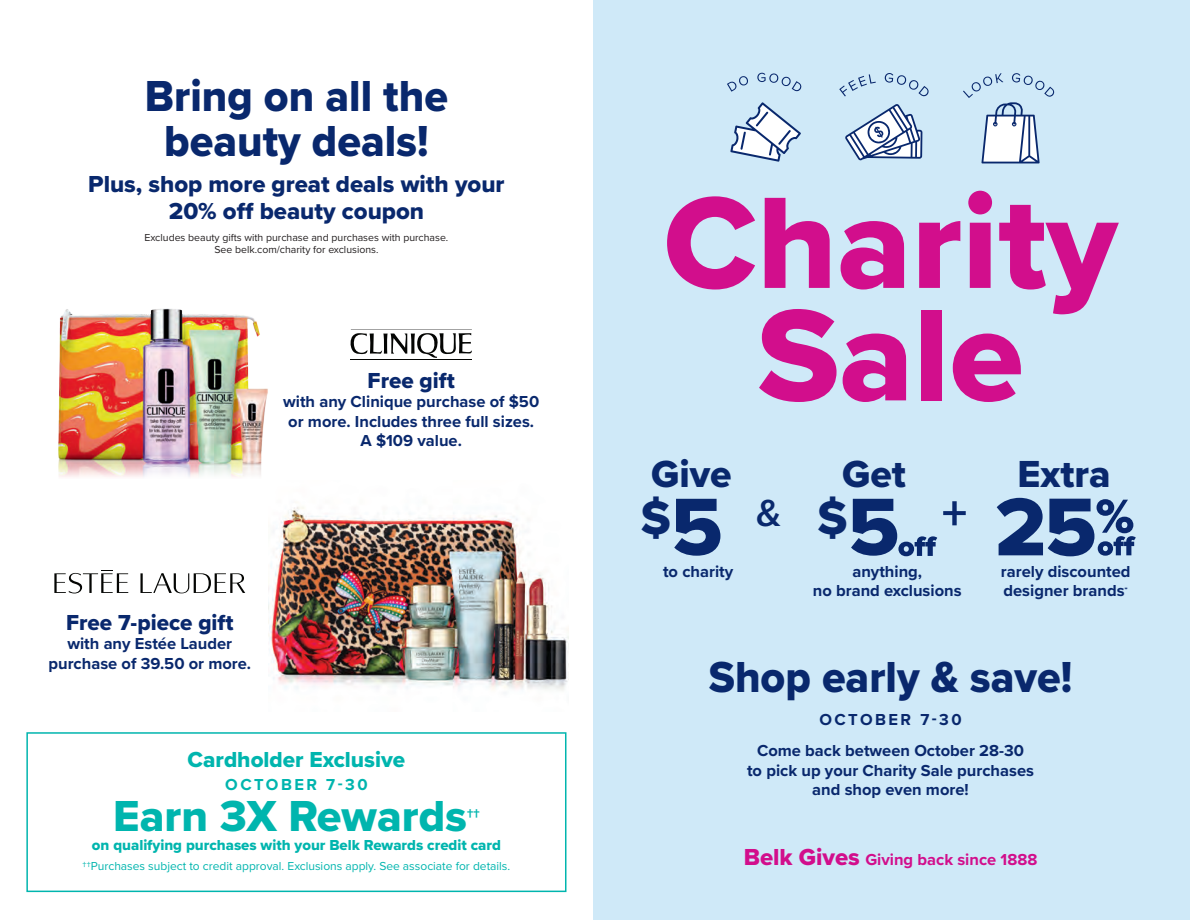
<style>
.page{position:relative;width:1190px;height:920px;background:#fff}
.page>*{position:absolute;margin:0;border:0;box-sizing:border-box;transform-origin:0 0}
.t1{font:135px/112.5px "Proxima Nova Extrabld";color:#d20e8c;text-align:center}
.t2{font:83.85px "Proxima Nova Extrabld";color:#09286d}
.t3{font:48.9px "Proxima Nova Extrabld";color:#09286d}
.t4{font:45px/45px "Proxima Nova Extrabld";color:#09286d;text-align:center;scale:.96 1}
.t5{font:45px "Proxima Nova Extrabld";color:#00b5ae}
.t6{font:39.15px "Proxima Nova Extrabld";color:#09286d}
.t7{font:24px/27px "Proxima Nova Extrabld";color:#09286d;text-align:center}
.t8{font:22.5px "Proxima Nova Extrabld";color:#09286d}
.t9{font:22.5px "Proxima Nova Extrabld";color:#00b5ae}
.t10{font:17.55px "Proxima Nova Extrabld";color:#00b5ae}
.t11{font:700 16.5px/19.5px "Proxima Nova";color:#09286d;text-align:center}
.t12{font:700 16.5px "Proxima Nova";color:#d20e8c}
.t13{font:700 16.5px "Proxima Nova";letter-spacing:.15em;color:#09286d}
.t14{font:700 16.5px "Proxima Nova";letter-spacing:.15em;color:#00b5ae}
.t15{font:15px "Proxima Nova Extrabld";color:#00b5ae}
.t16{font:12px "Proxima Nova";color:#00b5ae}
.t17{font:10.5px/12px "Proxima Nova";color:#231f20;text-align:center}
.t18{font:700 6.9px "Proxima Nova";color:#09286d;scale:1.39 1}
.s1{font-family:"Proxima Nova Extrabld";font-weight:400;font-size:24px}
</style>
<div class="page">
<div style="left:593px;top:0;width:597px;height:920px;background:#cfe9f8"></div>
<svg style="left:963px;top:73px;width:92px;height:90px"></svg>
<svg style="left:727px;top:76px;width:21px;height:16px"></svg>
<svg style="left:757px;top:73px;width:45px;height:19px"></svg>
<svg style="left:730px;top:102px;width:71px;height:60px"></svg>
<svg style="left:839px;top:74px;width:37px;height:22px"></svg>
<svg style="left:884px;top:73px;width:45px;height:24px"></svg>
<svg style="left:845px;top:104px;width:77px;height:56px"></svg>
<img style="left:58px;top:308px;width:210px;height:169px">
<img style="left:269px;top:507px;width:299px;height:184px">
<svg style="left:898px;top:536px;width:39px;height:20px"></svg>
<svg style="left:997px;top:498px;width:139px;height:58px"></svg>
<svg style="left:350px;top:329px;width:122px;height:29px"></svg>
<hr style="left:351px;top:359px;width:121px;height:1px;background:#040503">
<svg style="left:54px;top:570px;width:74px;height:23px"></svg>
<svg style="left:140px;top:573px;width:105px;height:20px"></svg>
<div style="left:26px;top:732px;width:540px;height:160px;border:2px solid #00b5ae"></div>
<h3 class="t4" style="left:145px;top:73px;width:317px">Bring on all the beauty deals!</h3>
<h3 class="t7" style="left:88px;top:170px;width:418px">Plus, shop more great deals with your<br>20% off beauty coupon</h3>
<p class="t17" style="left:145px;top:231px;width:305px">Excludes beauty gifts with purchase and purchases with purchase.<br>See belk.com/charity for exclusions.</p>
<h3 class="t8" style="left:368px;top:364px;width:89px">Free gift</h3>
<p class="t11" style="left:283px;top:392px;width:258px">with any Clinique purchase of $50 or more. Includes three full sizes.<br>A $109 value.</p>
<h3 class="t8" style="left:66px;top:605px;width:169px">Free 7-piece gift</h3>
<p class="t11" style="left:48px;top:633px;width:204px">with any Estée Lauder purchase of 39.50 or more.</p>
<h3 class="t9" style="left:188px;top:743px;width:219px">Cardholder Exclusive</h3>
<p class="t14" style="left:225px;top:772px;width:144px">OCTOBER 7-30</p>
<h3 class="t5" style="left:113px;top:782px;width:355px">Earn 3X Rewards</h3>
<p class="t10" style="left:467px;top:801px;width:14px">††</p>
<p class="t15" style="left:92px;top:834px;width:410px">on qualifying purchases with your Belk Rewards credit card</p>
<p class="t16" style="left:83px;top:856px;width:429px">††Purchases subject to credit approval. Exclusions apply. See associate for details.</p>
<h1 class="t1" style="left:663px;top:185px;width:455px">Charity<br>Sale</h1>
<h3 class="t6" style="left:651px;top:445px;width:82px">Give</h3>
<h3 class="t6" style="left:842px;top:445px;width:65px">Get</h3>
<h3 class="t6" style="left:1017px;top:445px;width:95px">Extra</h3>
<h2 class="t2" style="left:671px;top:464px;width:298px">5<sup>&amp;</sup><sup>$</sup>5<sup>+</sup></h2>
<h3 class="t3" style="left:640px;top:481px;width:32px">$</h3>
<p class="t11" style="left:663px;top:561px;width:72px">to charity</p>
<p class="t11" style="left:813px;top:561px;width:150px">anything,<br>no brand exclusions</p>
<p class="t11" style="left:1001px;top:561px;width:131px;text-align:left">rarely discounted designer brands</p>
<p class="t18" style="left:1124px;top:585px;width:4px">*</p>
<h3 class="t4" style="left:709px;top:654px;width:380px">Shop early &amp; save!</h3>
<p class="t13" style="left:819px;top:707px;width:144px">OCTOBER 7-30</p>
<p class="t11" style="left:747px;top:740px;width:288px">Come back between October 28-30<br>to pick up your Charity Sale purchases and shop even more!</p>
<p class="t12" style="left:744px;top:847px;width:295px"><span class="s1">Belk Gives</span> Giving back since 1888</p>
</div>
